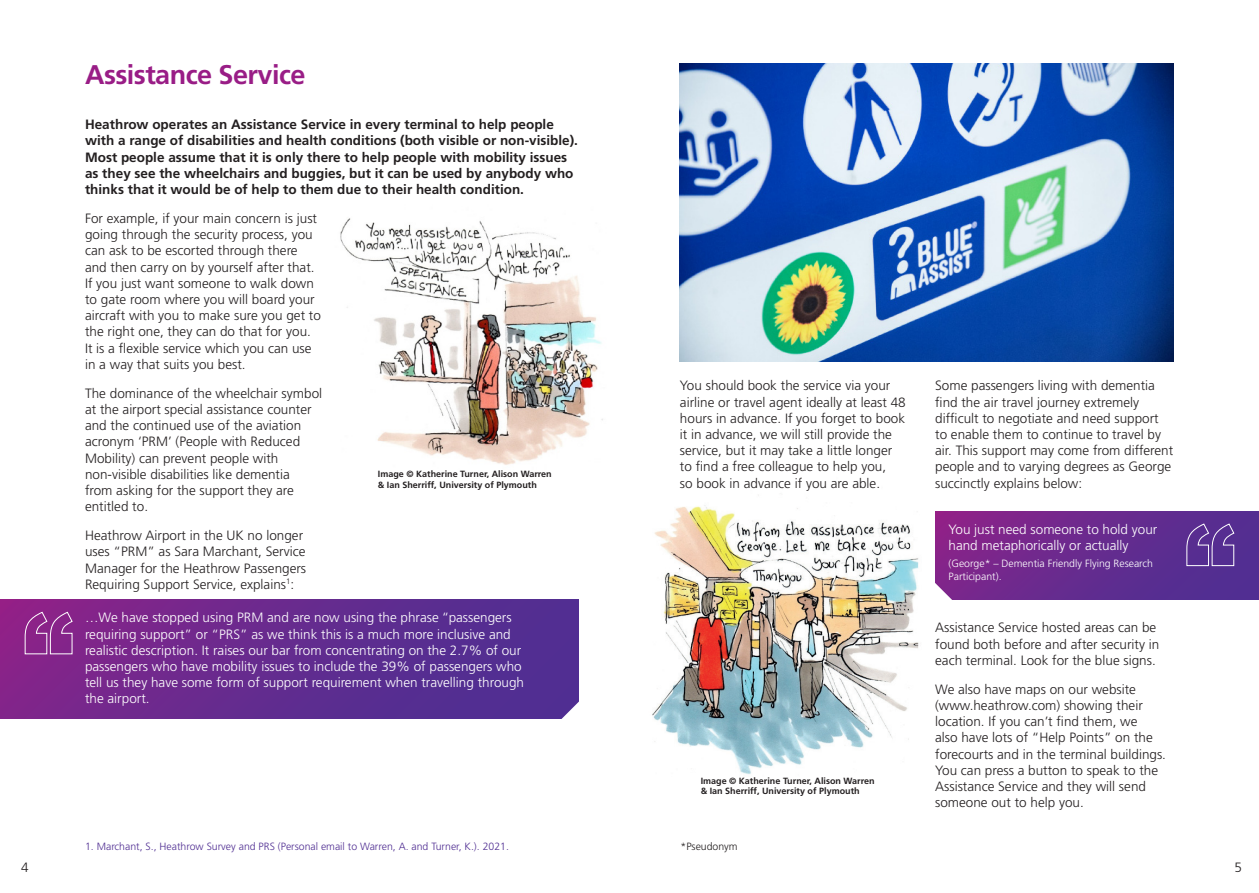
<style>
.page{position:relative;width:1259px;height:893px;background:#fff}
.page>*{position:absolute;margin:0;border:0;box-sizing:border-box;transform-origin:0 0}
.t1{font:700 27px "Frutiger";letter-spacing:-.02em;color:#991d86}
.t2{font:300 13.5px/16.2px "Frutiger";color:#231f20}
.t3{font:300 13.5px/16.2px "Frutiger";color:#fff}
.t4{font:700 13.5px/16.2px "Frutiger";color:#231f20}
.t5{font:300 10.5px "Frutiger";color:#502e92}
.t6{font:300 10.5px/12.6px "Frutiger";color:#fff}
.t7{font:300 10.5px "Frutiger";color:#231f20}
.t8{font:700 9px/10.8px "Frutiger";color:#231f20}
</style>
<div class="page">
<div style="left:0;top:600px;width:578px;height:118px;background:linear-gradient(to right,#85258a,#493093)"></div>
<svg style="left:25px;top:612px;width:48px;height:42px;background:#953c96"></svg>
<img style="left:652px;top:495px;width:267px;height:279px">
<img style="left:680px;top:64px;width:493px;height:297px">
<img style="left:340px;top:218px;width:263px;height:247px">
<div style="left:935px;top:511px;width:324px;height:89px;background:linear-gradient(to right,#85248a,#4c3093)"></div>
<svg style="left:1186px;top:524px;width:48px;height:42px;background:#6a469e"></svg>
<svg style="left:561px;top:701px;width:18px;height:18px"></svg>
<svg style="left:935px;top:582px;width:18px;height:18px"></svg>
<p class="t1" style="left:85px;top:59px;width:222px">Assistance Service</p>
<p class="t4" style="left:85px;top:116px;width:494px">Heathrow operates an Assistance Service in every terminal to help people with a range of disabilities and health conditions (both visible or non-visible).<br>Most people assume that it is only there to help people with mobility issues as they see the wheelchairs and buggies, but it can be used by anybody who thinks that it would be of help to them due to their health condition.</p>
<p class="t2" style="left:85px;top:210px;width:237px">For example, if your main concern is just going through the security process, you can ask to be escorted through there and then carry on by yourself after that.<br>If you just want someone to walk down to gate room where you will board your aircraft with you to make sure you get to the right one, they can do that for you.<br>It is a flexible service which you can use in a way that suits you best.</p>
<p class="t2" style="left:85px;top:385px;width:239px">The dominance of the wheelchair symbol at the airport special assistance counter and the continued use of the aviation acronym ‘PRM’ (People with Reduced Mobility) can prevent people with non-visible disabilities like dementia<br>from asking for the support they are entitled to.</p>
<p class="t2" style="left:85px;top:527px;width:223px">Heathrow Airport in the UK no longer uses “PRM” as Sara Marchant, Service Manager for the Heathrow Passengers Requiring Support Service, explains<sup>1</sup>:</p>
<p class="t3" style="left:85px;top:610px;width:440px">…We have stopped using PRM and are now using the phrase ‘‘passengers requiring support” or “PRS” as we think this is a much more inclusive and realistic description. It raises our bar from concentrating on the 2.7% of our passengers who have mobility issues to include the 39% of passengers who tell us they have some form of support requirement when travelling through the airport.</p>
<p class="t8" style="left:378px;top:469px;width:175px">Image © Katherine Turner, Alison Warren &amp; Ian Sherriff, University of Plymouth</p>
<p class="t5" style="left:85px;top:841px;width:425px">1. Marchant, S., Heathrow Survey and PRS (Personal email to Warren, A. and Turner, K.). 2021.</p>
<p class="t2" style="left:680px;top:378px;width:227px">You should book the service via your airline or travel agent ideally at least 48 hours in advance. If you forget to book it in advance, we will still provide the service, but it may take a little longer to find a free colleague to help you,<br>so book in advance if you are able.</p>
<p class="t2" style="left:935px;top:378px;width:240px">Some passengers living with dementia find the air travel journey extremely difficult to negotiate and need support to enable them to continue to travel by air. This support may come from different people and to varying degrees as George succinctly explains below:</p>
<p class="t8" style="left:701px;top:775px;width:175px">Image © Katherine Turner, Alison Warren &amp; Ian Sherriff, University of Plymouth</p>
<p class="t7" style="left:680px;top:841px;width:59px">*Pseudonym</p>
<p class="t3" style="left:948px;top:522px;width:210px">You just need someone to hold your hand metaphorically or actually</p>
<p class="t6" style="left:948px;top:557px;width:206px">(George* – Dementia Friendly Flying Research<br>Participant).</p>
<p class="t2" style="left:935px;top:620px;width:226px">Assistance Service hosted areas can be found both before and after security in each terminal. Look for the blue signs.</p>
<p class="t2" style="left:935px;top:681px;width:232px">We also have maps on our website (www.heathrow.com) showing their location. If you can’t find them, we<br>also have lots of “Help Points” on the forecourts and in the terminal buildings.<br>You can press a button to speak to the Assistance Service and they will send someone out to help you.</p>
<p class="t2" style="left:21px;top:859px;width:9px">4</p>
<p class="t2" style="left:1234px;top:859px;width:9px">5</p>
</div>
